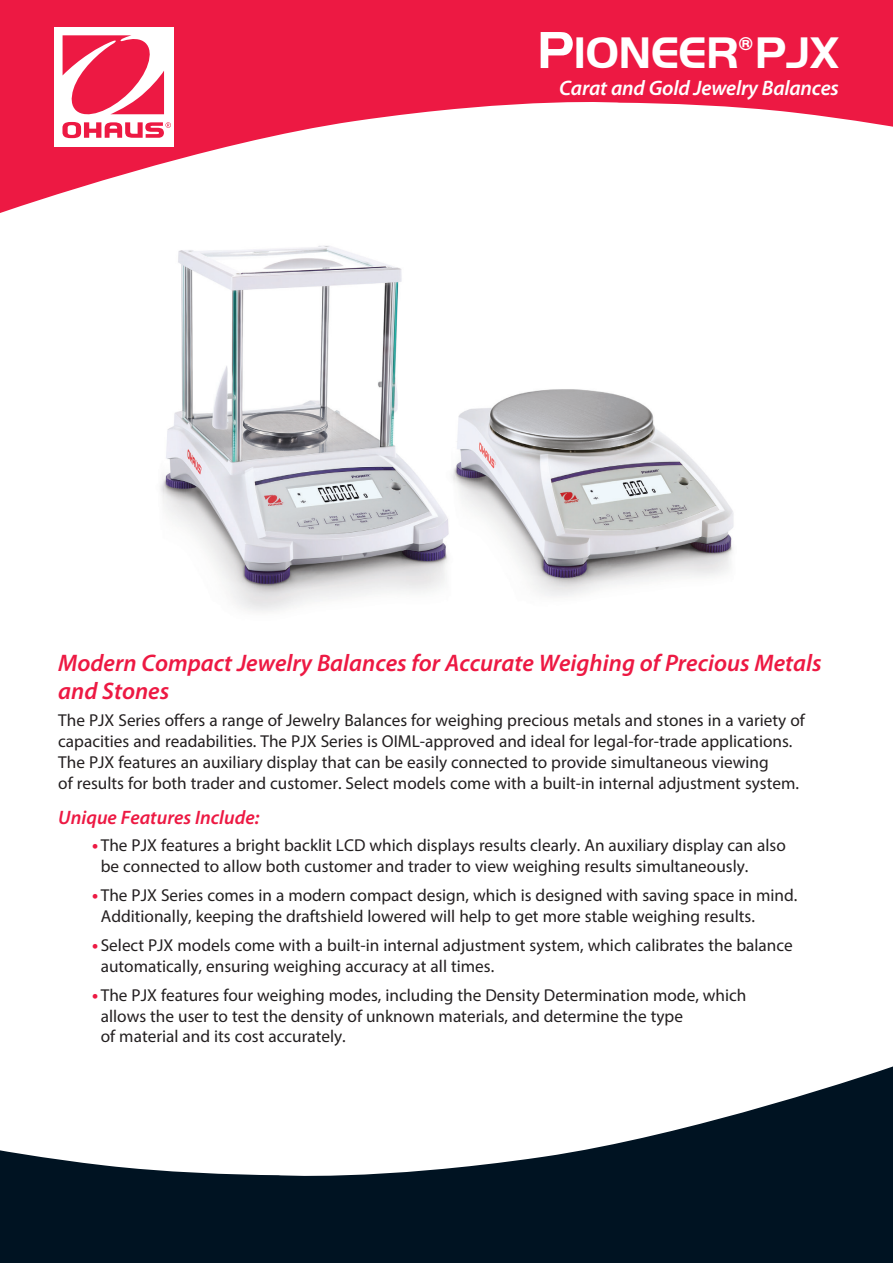
<style>
.page{position:relative;width:893px;height:1263px;background:#fff}
.page>*{position:absolute;margin:0;border:0;box-sizing:border-box;transform-origin:0 0}
.Cover_Product_Name{font:700 45.9px "Handel Got D";letter-spacing:-.01em;color:#fff}
.Cover_Headline_Text{font:italic 600 24px/28.8px "Myriad Pro";color:#ed1943}
.Cover_Product_Sub_Ti{font:italic 600 21px "Myriad Pro";letter-spacing:-.01em;color:#fff}
.Cover_Standard_Featu{font:italic 600 19.5px "Myriad Pro";color:#ed1943}
.Cover_Product_Name-2{font:700 19.2px "Handel Got D";color:#fff}
.Cover_Copy_Text{font:17.25px/20.7px "Myriad Pro";color:#231f20}
.s1{font-size:54px}
.s2{font-weight:700;font-size:18px;color:#ed1943}
</style>
<div class="page">
<svg style="left:0;top:0;width:893px;height:213px;fill:#ed1943"></svg>
<div style="left:54px;top:27px;width:120px;height:119px;background:#fff"></div>
<svg style="left:62px;top:35px;width:109px;height:103px"></svg>
<svg style="left:0;top:1066px;width:893px;height:197px;fill:#001322"></svg>
<img style="left:160px;top:245px;width:574px;height:367px">
<p class="Cover_Product_Name" style="left:537px;top:27px;width:303px"><span class="s1">P</span>IONEER PJX</p>
<p class="Cover_Product_Name-2" style="left:739px;top:33px;width:16px">®</p>
<p class="Cover_Product_Sub_Ti" style="left:559px;top:75px;width:281px">Carat and Gold Jewelry Balances</p>
<p class="Cover_Headline_Text" style="left:58px;top:647px;width:765px">Modern Compact Jewelry Balances for Accurate Weighing of Precious Metals and Stones</p>
<p class="Cover_Copy_Text" style="left:58px;top:710px;width:748px">The PJX Series offers a range of Jewelry Balances for weighing precious metals and stones in a variety of capacities and readabilities. The PJX Series is OIML-approved and ideal for legal-for-trade applications.<br>The PJX features an auxiliary display that can be easily connected to provide simultaneous viewing<br>of results for both trader and customer. Select models come with a built-in internal adjustment system.</p>
<p class="Cover_Standard_Featu" style="left:58px;top:805px;width:203px">Unique Features Include:</p>
<p class="Cover_Copy_Text" style="left:101px;top:835px;width:687px;text-indent:-9px"><span class="s2">•</span> The PJX features a bright backlit LCD which displays results clearly. An auxiliary display can also be connected to allow both customer and trader to view weighing results simultaneously.</p>
<p class="Cover_Copy_Text" style="left:101px;top:884px;width:698px;text-indent:-9px"><span class="s2">•</span> The PJX Series comes in a modern compact design, which is designed with saving space in mind.<br>Additionally, keeping the draftshield lowered will help to get more stable weighing results.</p>
<p class="Cover_Copy_Text" style="left:101px;top:934px;width:694px;text-indent:-9px"><span class="s2">•</span> Select PJX models come with a built-in internal adjustment system, which calibrates the balance automatically, ensuring weighing accuracy at all times.</p>
<p class="Cover_Copy_Text" style="left:101px;top:984px;width:647px;text-indent:-9px"><span class="s2">•</span> The PJX features four weighing modes, including the Density Determination mode, which allows the user to test the density of unknown materials, and determine the type<br>of material and its cost accurately.</p>
</div>
